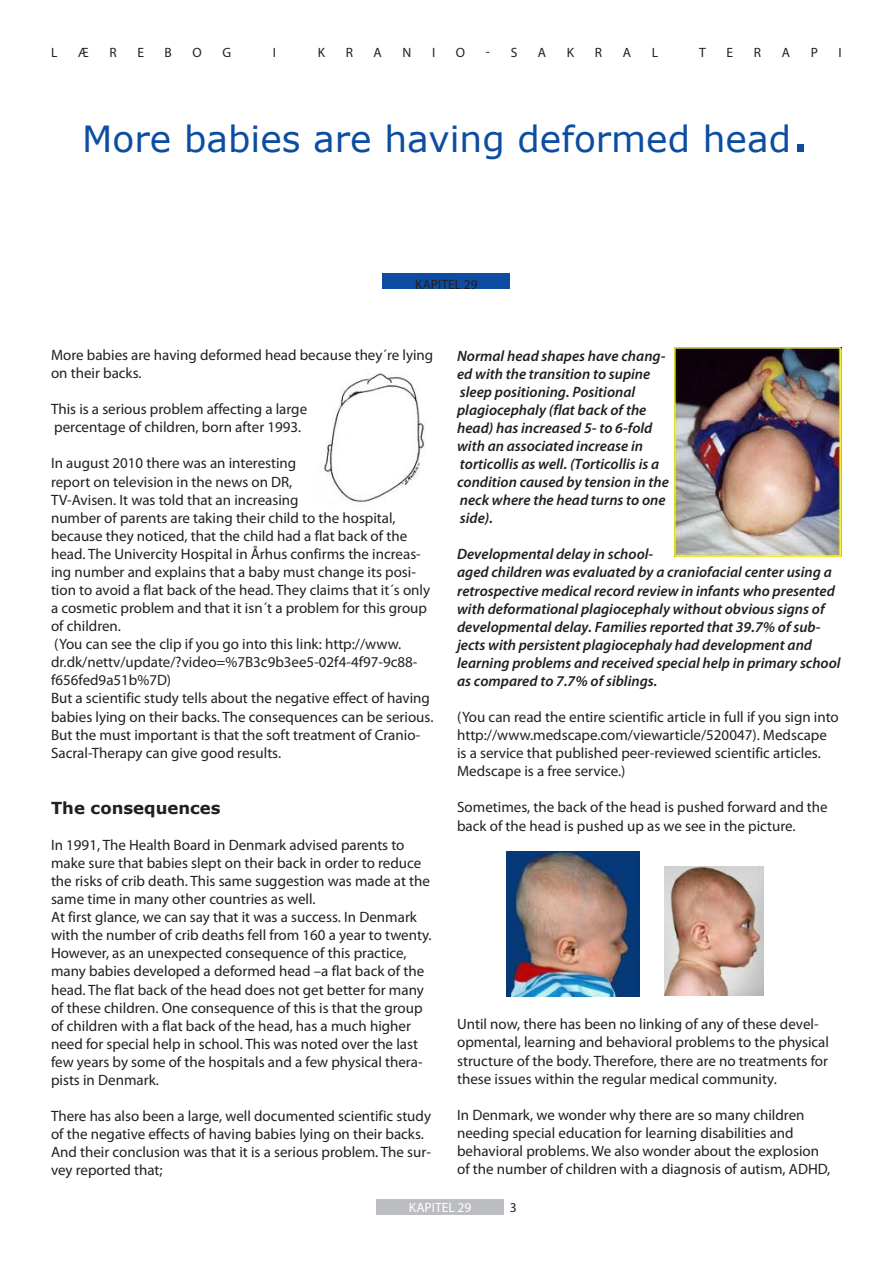
<style>
.page{position:relative;width:893px;height:1263px;background:#fff}
.page>*{position:absolute;margin:0;border:0;box-sizing:border-box;transform-origin:0 0}
.Overskrift_stor{font:36px "Verdana";color:#0d4da1}
.Normal{font:700 16.5px "Verdana";color:#231f20}
.Normal-2{font:15px/18px "Myriad Pro";color:#231f20}
.Normal-3{font:italic 600 15px/18px "Myriad Pro";color:#231f20}
.trompet{font:13.5px "Myriad Pro";color:#231f20}
.Normal-4{font:13.5px "Myriad Pro";color:#231f20}
.t1{font:13.5px "Myriad Pro";color:#fff}
.s1{font-size:54px}
</style>
<div class="page">
<div style="left:376px;top:1199px;width:128px;height:16px;background:#bcbdc0"></div>
<div style="left:383px;top:273px;width:127px;height:16px;background:#0d4da1"></div>
<img style="left:322px;top:373px;width:104px;height:129px">
<img style="left:674px;top:348px;width:168px;height:209px">
<img style="left:506px;top:852px;width:134px;height:145px">
<img style="left:665px;top:866px;width:98px;height:129px">
<p class="trompet" style="left:51px;top:44px;width:7px">L</p>
<p class="trompet" style="left:78px;top:44px;width:12px">æ</p>
<p class="trompet" style="left:109px;top:44px;width:9px">r</p>
<p class="trompet" style="left:137px;top:44px;width:8px">e</p>
<p class="trompet" style="left:165px;top:44px;width:9px">b</p>
<p class="trompet" style="left:193px;top:44px;width:11px">o</p>
<p class="trompet" style="left:223px;top:44px;width:10px">g</p>
<p class="trompet" style="left:273px;top:44px;width:5px">i</p>
<p class="trompet" style="left:318px;top:44px;width:9px">K</p>
<p class="trompet" style="left:346px;top:44px;width:9px">r</p>
<p class="trompet" style="left:374px;top:44px;width:10px">a</p>
<p class="trompet" style="left:403px;top:44px;width:10px">n</p>
<p class="trompet" style="left:432px;top:44px;width:5px">i</p>
<p class="trompet" style="left:456px;top:44px;width:11px">o</p>
<p class="trompet" style="left:486px;top:44px;width:32px">- S</p>
<p class="trompet" style="left:538px;top:44px;width:10px">a</p>
<p class="trompet" style="left:567px;top:44px;width:8px">k</p>
<p class="trompet" style="left:595px;top:44px;width:9px">r</p>
<p class="trompet" style="left:623px;top:44px;width:10px">a</p>
<p class="trompet" style="left:652px;top:44px;width:8px">l</p>
<p class="trompet" style="left:699px;top:44px;width:8px">T</p>
<p class="trompet" style="left:727px;top:44px;width:8px">e</p>
<p class="trompet" style="left:754px;top:44px;width:9px">r</p>
<p class="trompet" style="left:782px;top:44px;width:10px">a</p>
<p class="trompet" style="left:811px;top:44px;width:9px">p</p>
<p class="trompet" style="left:839px;top:44px;width:5px">i</p>
<p class="Overskrift_stor" style="left:82px;top:116px;width:730px">More babies are having deformed head<span class="s1">.</span></p>
<p class="Normal-4" style="left:415px;top:276px;width:15px">KAPITEL</p>
<p class="Normal-4" style="left:464px;top:276px;width:15px">29</p>
<p class="Normal-2" style="left:51px;top:346px;width:384px">More babies are having deformed head because they´re lying on their backs.</p>
<p class="Normal-2" style="left:51px;top:400px;width:258px">This is a serious problem affecting a large</p>
<p class="Normal-2" style="left:54px;top:418px;width:249px">percentage of children, born after 1993.</p>
<p class="Normal-2" style="left:51px;top:454px;width:247px">I n august 2010 there was an interesting</p>
<p class="Normal-2" style="left:51px;top:472px;width:243px">report on television in the news on DR,</p>
<p class="Normal-2" style="left:51px;top:490px;width:249px">TV-Avisen. It was told that an increasing</p>
<p class="Normal-2" style="left:51px;top:508px;width:381px">number of parents are taking their child to the hospital, because they noticed, that the child had a flat back of the head. The Univercity Hospital in Århus confirms the increas&shy;ing number and explains that a baby must change its posi&shy;tion to avoid a flat back of the head. They claims that it´s only a cosmetic problem and that it isn´t a problem for this group of children.</p>
<p class="Normal-2" style="left:51px;top:635px;width:368px">(You can see the clip if you go into this link: http://www. dr.dk/nettv/update/?video=%7B3c9b3ee5-02f4-4f97-9c88- f656fed9a51b%7D)</p>
<p class="Normal-2" style="left:51px;top:689px;width:384px">But a scientific study tells about the negative effect of having babies lying on their backs. The consequences can be serious.<br>But the must important is that the soft treatment of Cranio-Sacral-Therapy can give good results.</p>
<p class="Normal" style="left:51px;top:797px;width:171px">The consequences</p>
<p class="Normal-2" style="left:51px;top:836px;width:381px">I n 1991, The Health Board in Denmark advised parents to make sure that babies slept on their back in order to reduce the risks of crib death. This same suggestion was made at the same time in many other countries as well.</p>
<p class="Normal-2" style="left:51px;top:908px;width:382px">At first glance, we can say that it was a success. I n Denmark with the number of crib deaths fell from 160 a year to twenty.</p>
<p class="Normal-2" style="left:51px;top:944px;width:375px">However, as an unexpected consequence of this practice, many babies developed a deformed head –a flat back of the head. The flat back of the head does not get better for many of these children. One consequence of this is that the group of children with a flat back of the head, has a much higher need for special help in school. This was noted over the last few years by some of the hospitals and a few physical thera&shy;pists in Denmark.</p>
<p class="Normal-2" style="left:51px;top:1107px;width:382px">There has also been a large, well documented scientific study of the negative effects of having babies lying on their backs.</p>
<p class="Normal-2" style="left:51px;top:1143px;width:381px">And their conclusion was that it is a serious problem. The sur&shy;vey reported that;</p>
<p class="Normal-3" style="left:457px;top:346px;width:210px">Normal head shapes have chang-</p>
<p class="Normal-3" style="left:457px;top:364px;width:195px">ed with the transition to supine</p>
<p class="Normal-3" style="left:460px;top:382px;width:177px">sleep positioning. Positional</p>
<p class="Normal-3" style="left:457px;top:400px;width:191px">plagiocephaly (flat back of the</p>
<p class="Normal-3" style="left:457px;top:418px;width:197px">head) has increased 5- to 6-fold</p>
<p class="Normal-3" style="left:457px;top:436px;width:187px">with an associated increase in</p>
<p class="Normal-3" style="left:460px;top:454px;width:201px">torticollis as well. (Torticollis is a</p>
<p class="Normal-3" style="left:457px;top:473px;width:213px">condition caused by tension in the</p>
<p class="Normal-3" style="left:460px;top:491px;width:207px">neck where the head turns to one</p>
<p class="Normal-3" style="left:460px;top:509px;width:35px">side).</p>
<p class="Normal-3" style="left:457px;top:545px;width:198px">Developmental delay in school-</p>
<p class="Normal-3" style="left:457px;top:563px;width:385px">aged children was evaluated by a craniofacial center using a retrospective medical record review in infants who presented with deformational plagiocephaly without obvious signs of developmental delay. Families reported that 39.7% of sub&shy;jects with persistent plagiocephaly had development and learning problems and received special help in primary school as compared to 7.7% of siblings.</p>
<p class="Normal-2" style="left:457px;top:708px;width:383px">(You can read the entire scientific article in full if you sign into http://www.medscape.com/viewarticle/520047). Medscape is a service that published peer-reviewed scientific articles.<br>Medscape is a free service.)</p>
<p class="Normal-2" style="left:457px;top:798px;width:372px">Sometimes, the back of the head is pushed forward and the back of the head is pushed up as we see in the picture.</p>
<p class="Normal-2" style="left:457px;top:1015px;width:373px">Until now, there has been no linking of any of these devel&shy;opmental, learning and behavioral problems to the physical structure of the body. Therefore, there are no treatments for these issues within the regular medical community.</p>
<p class="Normal-2" style="left:457px;top:1105px;width:375px">I n Denmark, we wonder why there are so many children needing special education for learning disabilities and behavioral problems. We also wonder about the explosion of the number of children with a diagnosis of autism, ADHD,</p>
<p class="t1" style="left:409px;top:1199px;width:15px">KAPITEL</p>
<p class="t1" style="left:458px;top:1199px;width:15px">29</p>
<p class="Normal-4" style="left:510px;top:1199px;width:8px">3</p>
</div>
